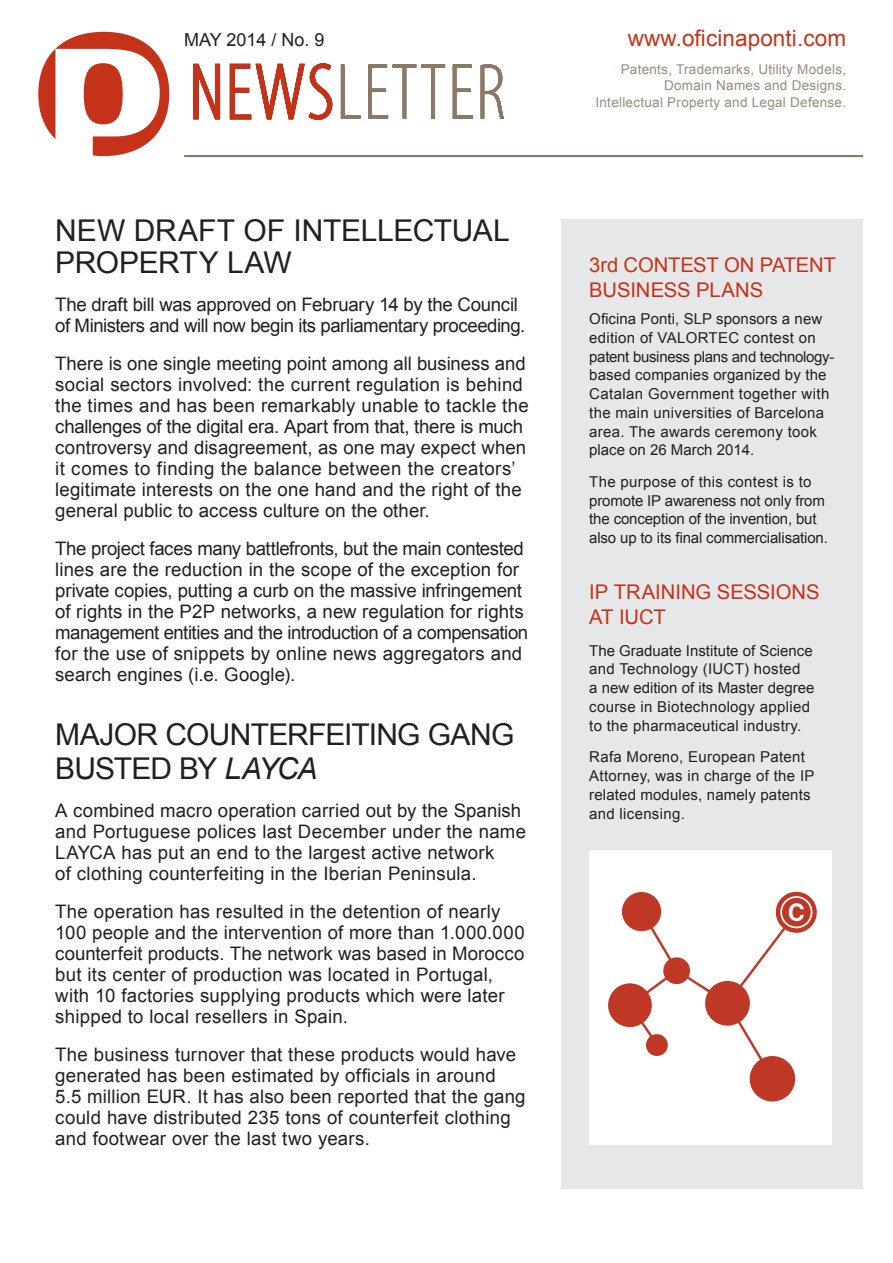
<style>
.page{position:relative;width:893px;height:1263px;background:#fff}
.page>*{position:absolute;margin:0;border:0;box-sizing:border-box;transform-origin:0 0}
.NOTICIA_MERCADO{font:30px/31.5px "Arial";letter-spacing:-.02em;color:#231f20}
.t1{font:22.5px "Arial";letter-spacing:.005em;color:#c5321a}
.NOTICIA_EMPRESA{font:20.25px/24.8px "Arial";letter-spacing:-.005em;color:#c5321a}
.NOTICIA_MERCADO-2{font:18.6px/21px "Arial";letter-spacing:.01em;color:#231f20}
.NOTICIA_MERCADO-3{font:18.6px/21px "Arial";letter-spacing:-.02em;color:#231f20}
.t2{font:18px "Arial";color:#231f20}
.NOTICIA_EMPRESA-2{font:15px/18.8px "Arial";letter-spacing:.01em;color:#231f20}
.NOTICIA_EMPRESA-3{font:15px/18.8px "Arial";letter-spacing:-.01em;color:#231f20}
.t3{font:13.5px/16.8px "Arial";letter-spacing:.02em;color:#998b7d;text-align:right}
.s1{font-style:italic}
</style>
<div class="page">
<div style="left:561px;top:219px;width:302px;height:969px;background:#e6e7e9"></div>
<svg style="left:38px;top:32px;width:131px;height:124px"></svg>
<svg style="left:193px;top:63px;width:140px;height:57px"></svg>
<svg style="left:341px;top:64px;width:163px;height:55px"></svg>
<hr style="left:184px;top:155px;width:679px;height:2px;background:#8a7966">
<div style="left:589px;top:850px;width:242px;height:295px;background:#fff"></div>
<svg style="left:608px;top:891px;width:209px;height:211px"></svg>
<p class="t2" style="left:184px;top:28px;width:142px">MAY 2014 / No. 9</p>
<p class="t1" style="left:628px;top:24px;width:220px">www.oficinaponti.com</p>
<p class="NOTICIA_MERCADO" style="left:55px;top:215px;width:456px">NEW DRAFT OF INTELLECTUAL<br>PROPERTY LAW</p>
<p class="NOTICIA_MERCADO-3" style="left:55px;top:294px;width:472px">The draft bill was approved on February 14 by the Council of Ministers and will now begin its parliamentary proceeding.</p>
<p class="NOTICIA_MERCADO-2" style="left:55px;top:353px;width:475px">There is one single meeting point among all business and social sectors involved: the current regulation is behind the times and has been remarkably unable to tackle the challenges of the digital era. Apart from that, there is much controversy and disagreement, as one may expect when it comes to finding the balance between the creators’ legitimate interests on the one hand and the right of the general public to access culture on the other.</p>
<p class="NOTICIA_MERCADO-2" style="left:55px;top:538px;width:474px">The project faces many battlefronts, but the main contested lines are the reduction in the scope of the exception for private copies, putting a curb on the massive infringement of rights in the P2P networks, a new regulation for rights management entities and the introduction of a compensation for the use of snippets by online news aggregators and search engines (i.e. Google).</p>
<p class="NOTICIA_MERCADO" style="left:55px;top:717px;width:461px;line-height:34.5px">MAJOR COUNTERFEITING GANG<br>BUSTED BY <span class="s1">LAYCA</span></p>
<p class="NOTICIA_MERCADO-2" style="left:55px;top:800px;width:472px">A combined macro operation carried out by the Spanish and Portuguese polices last December under the name LAYCA has put an end to the largest active network<br>of clothing counterfeiting in the Iberian Peninsula.</p>
<p class="NOTICIA_MERCADO-2" style="left:55px;top:901px;width:471px">The operation has resulted in the detention of nearly 100 people and the intervention of more than 1.000.000 counterfeit products. The network was based in Morocco but its center of production was located in Portugal, with 10 factories supplying products which were later shipped to local resellers in Spain.</p>
<p class="NOTICIA_MERCADO-2" style="left:55px;top:1044px;width:472px">The business turnover that these products would have generated has been estimated by officials in around 5.5 million EUR. It has also been reported that the gang could have distributed 235 tons of counterfeit clothing and footwear over the last two years.</p>
<p class="t3" style="left:595px;top:61px;width:252px">Patents, Trademarks, Utility Models,<br>Domain Names and Designs.<br>Intellectual Property and Legal Defense.</p>
<p class="NOTICIA_EMPRESA" style="left:589px;top:253px;width:248px">3rd CONTEST ON PATENT<br>BUSINESS PLANS</p>
<p class="NOTICIA_EMPRESA-2" style="left:589px;top:310px;width:247px">Oficina Ponti, SLP sponsors a new edition of VALORTEC contest on patent business plans and technology&shy;based companies organized by the<br>Catalan Government together with the main universities of Barcelona area. The awards ceremony took place on 26 March 2014.</p>
<p class="NOTICIA_EMPRESA-3" style="left:589px;top:472px;width:240px">The purpose of this contest is to promote IP awareness not only from the conception of the invention, but also up to its final commercialisation.</p>
<p class="NOTICIA_EMPRESA" style="left:589px;top:580px;width:232px">IP TRAINING SESSIONS<br>AT IUCT</p>
<p class="NOTICIA_EMPRESA-2" style="left:589px;top:641px;width:227px">The Graduate Institute of Science and Technology (IUCT) hosted<br>a new edition of its Master degree course in Biotechnology applied to the pharmaceutical industry.</p>
<p class="NOTICIA_EMPRESA-2" style="left:589px;top:748px;width:227px">Rafa Moreno, European Patent<br>Attorney, was in charge of the IP related modules, namely patents and licensing.</p>
</div>
